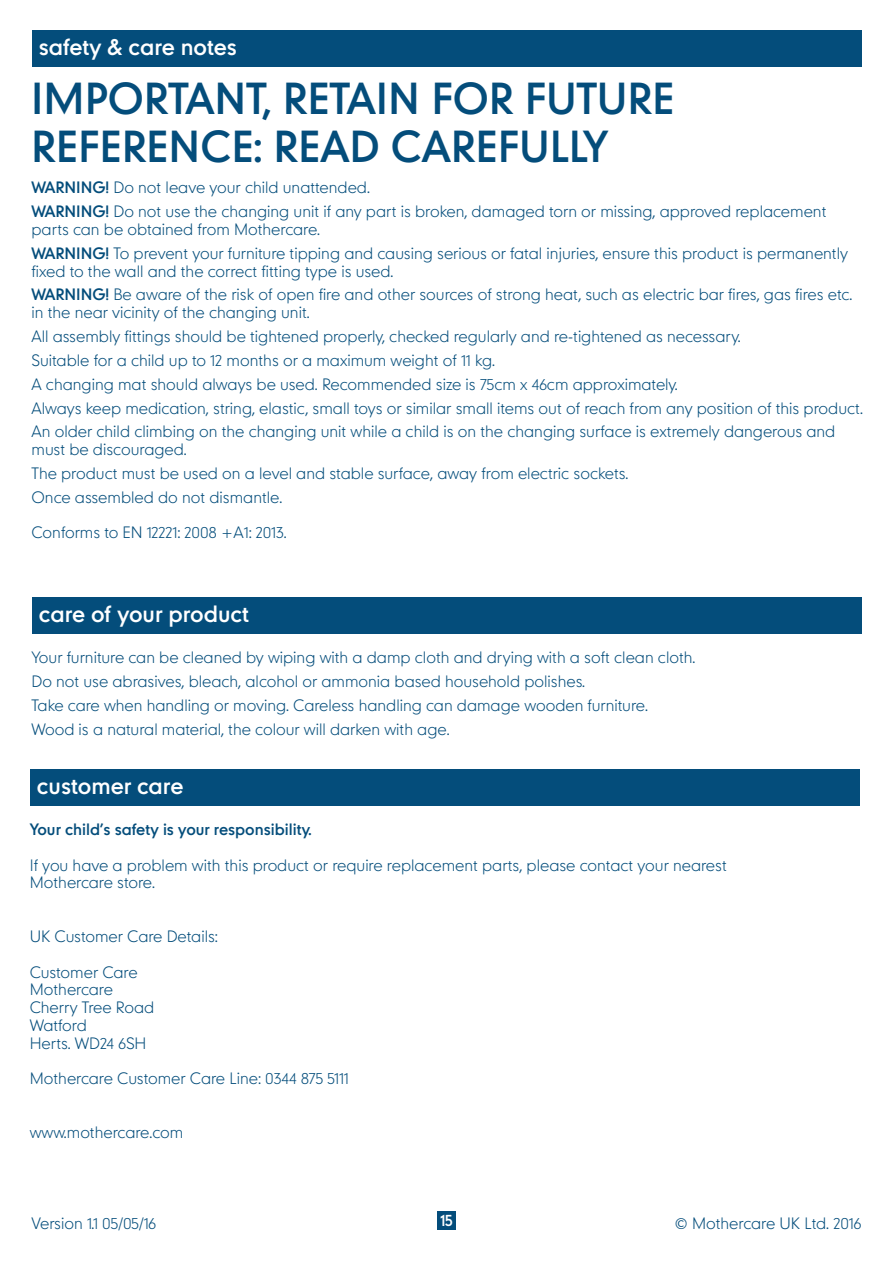
<style>
.page{position:relative;width:893px;height:1263px;background:#fff}
.page>*{position:absolute;margin:0;border:0;box-sizing:border-box;transform-origin:0 0}
.t1{font:40.35px/48.3px "Mothercare";color:#044d7b}
.t2{font:21.15px "Mothercare";color:#fff}
.t3{font:100 21.15px "Mothercare";color:#fff}
.t4{font:100 14.85px/23.9px "Mothercare";color:#044d7b}
.t5{font:14.85px "Mothercare";color:#044d7b}
.t6{font:14.85px "Mothercare";color:#fff}
.s1{font-weight:400}
</style>
<div class="page">
<div style="left:437px;top:1212px;width:18px;height:18px;background:#044d7b"></div>
<div style="left:30px;top:769px;width:830px;height:36px;background:#044d7b"></div>
<div style="left:32px;top:30px;width:829px;height:36px;background:#044d7b"></div>
<div style="left:32px;top:597px;width:829px;height:36px;background:#044d7b"></div>
<h2 class="t2" style="left:39px;top:32px;width:200px">safety &amp; care notes</h2>
<h1 class="t1" style="left:31px;top:73px;width:645px">IMPORTANT, RETAIN FOR FUTURE<br>REFERENCE: READ CAREFULLY</h1>
<h2 class="t3" style="left:159px;top:32px;width:76px">e otes</h2>
<p class="t4" style="left:32px;top:175px;width:796px"><span class="s1">WARNING!</span> Do not leave your child unattended.<br><span class="s1">WARNING!</span> Do not use the changing unit if any part is broken, damaged torn or missing, approved replacement</p>
<p class="t4" style="left:32px;top:217px;width:818px">parts can be obtained from Mothercare.<br><span class="s1">WARNING!</span> To prevent your furniture tipping and causing serious or fatal injuries, ensure this product is permanently</p>
<p class="t4" style="left:32px;top:258px;width:822px">fixed to the wall and the correct fitting type is used.<br><span class="s1">WARNING!</span> Be aware of the risk of open fire and other sources of strong heat, such as electric bar fires, gas fires etc.</p>
<p class="t4" style="left:32px;top:300px;width:833px">in the near vicinity of the changing unit.<br>All assembly fittings should be tightened properly, checked regularly and re-tightened as necessary.<br>Suitable for a child up to 12 months or a maximum weight of 11 kg.<br>A changing mat should always be used. Recommended size is 75cm x 46cm approximately.<br>Always keep medication, string, elastic, small toys or similar small items out of reach from any position of this product.<br>An older child climbing on the changing unit while a child is on the changing surface is extremely dangerous and</p>
<p class="t4" style="left:32px;top:437px;width:598px">must be discouraged.<br>The product must be used on a level and stable surface, away from electric sockets.<br>Once assembled do not dismantle.</p>
<p class="t4" style="left:32px;top:520px;width:257px">Conforms to EN 12221: 2008 +A1: 2013.</p>
<h2 class="t2" style="left:39px;top:599px;width:212px">care of your product</h2>
<p class="t4" style="left:32px;top:645px;width:665px">Your furniture can be cleaned by wiping with a damp cloth and drying with a soft clean cloth.<br>Do not use abrasives, bleach, alcohol or ammonia based household polishes.<br>Take care when handling or moving. Careless handling can damage wooden furniture.<br>Wood is a natural material, the colour will darken with age.</p>
<h2 class="t2" style="left:37px;top:771px;width:148px">customer care</h2>
<p class="t5" style="left:30px;top:819px;width:283px">Your child’s safety is your responsibility.</p>
<p class="t4" style="left:30px;top:855px;width:699px;line-height:17.9px">If you have a problem with this product or require replacement parts, please contact your nearest<br>Mothercare store.</p>
<p class="t4" style="left:30px;top:923px;width:190px">UK Customer Care Details:</p>
<p class="t4" style="left:30px;top:962px;width:126px;line-height:17.9px">Customer Care<br>Mothercare<br>Cherry Tree Road<br>Watford<br>Herts. WD24 6SH</p>
<p class="t4" style="left:30px;top:1066px;width:320px">Mothercare Customer Care Line: 0344 875 5111</p>
<p class="t4" style="left:30px;top:1119px;width:155px">www.mothercare.com</p>
<p class="t4" style="left:32px;top:1211px;width:126px">Version 1.1 05/05/16</p>
<p class="t6" style="left:440px;top:1210px;width:14px">15</p>
<p class="t4" style="left:675px;top:1211px;width:188px">© Mothercare UK Ltd. 2016</p>
</div>
